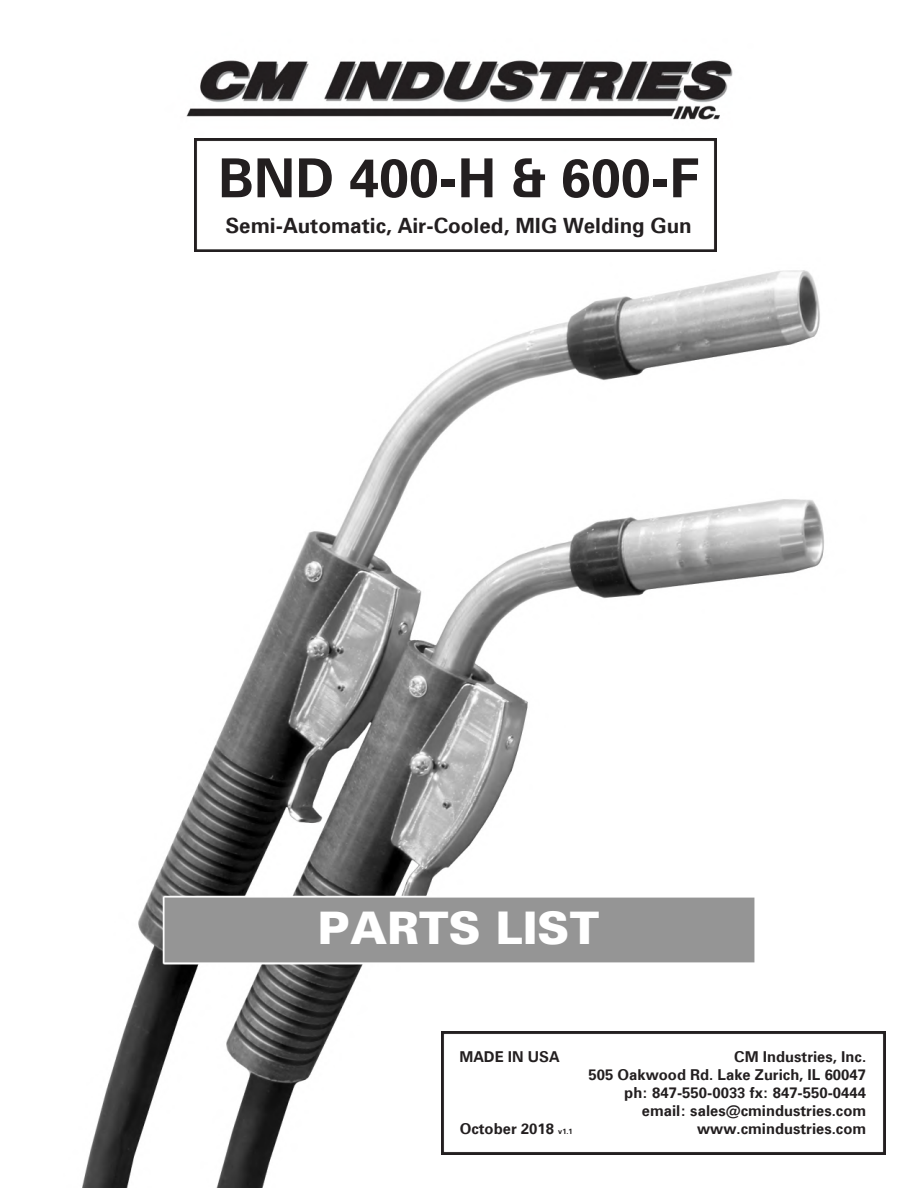
<style>
.page{position:relative;width:918px;height:1188px;background:#fff}
.page>*{position:absolute;margin:0;border:0;box-sizing:border-box;transform-origin:0 0}
.t1{font:700 54px "Zurich BT";color:#231f20}
.t2{font:900 45px "Zurich BT";color:#fff}
.t3{font:700 21px "Zurich BT";color:#231f20}
.t4{font:700 15px/18px "Zurich BT";color:#231f20;text-align:right}
.s1{font-size:7.5px}
</style>
<div class="page">
<img style="left:82px;top:60px;width:804px;height:1128px">
<img style="left:441px;top:1031px;width:445px;height:123px">
<img style="left:195px;top:139px;width:521px;height:112px">
<img style="left:162px;top:895px;width:594px;height:69px">
<h1 class="t1" style="left:218px;top:145px;width:483px">BND 400-H &amp; 600-F</h1>
<h3 class="t3" style="left:225px;top:213px;width:468px">Semi-Automatic, Air-Cooled, MIG Welding Gun</h3>
<h2 class="t2" style="left:318px;top:901px;width:283px">PARTS LIST</h2>
<p class="t4" style="left:459px;top:1048px;width:102px">MADE IN USA</p>
<p class="t4" style="left:460px;top:1120px;width:115px">October 2018 <span class="s1">v1.1</span></p>
<p class="t4" style="left:589px;top:1048px;width:279px">CM Industries, Inc.<br>505 Oakwood Rd. Lake Zurich, IL 60047 ph: 847-550-0033 fx: 847-550-0444 email: sales@cmindustries.com www.cmindustries.com</p>
</div>
